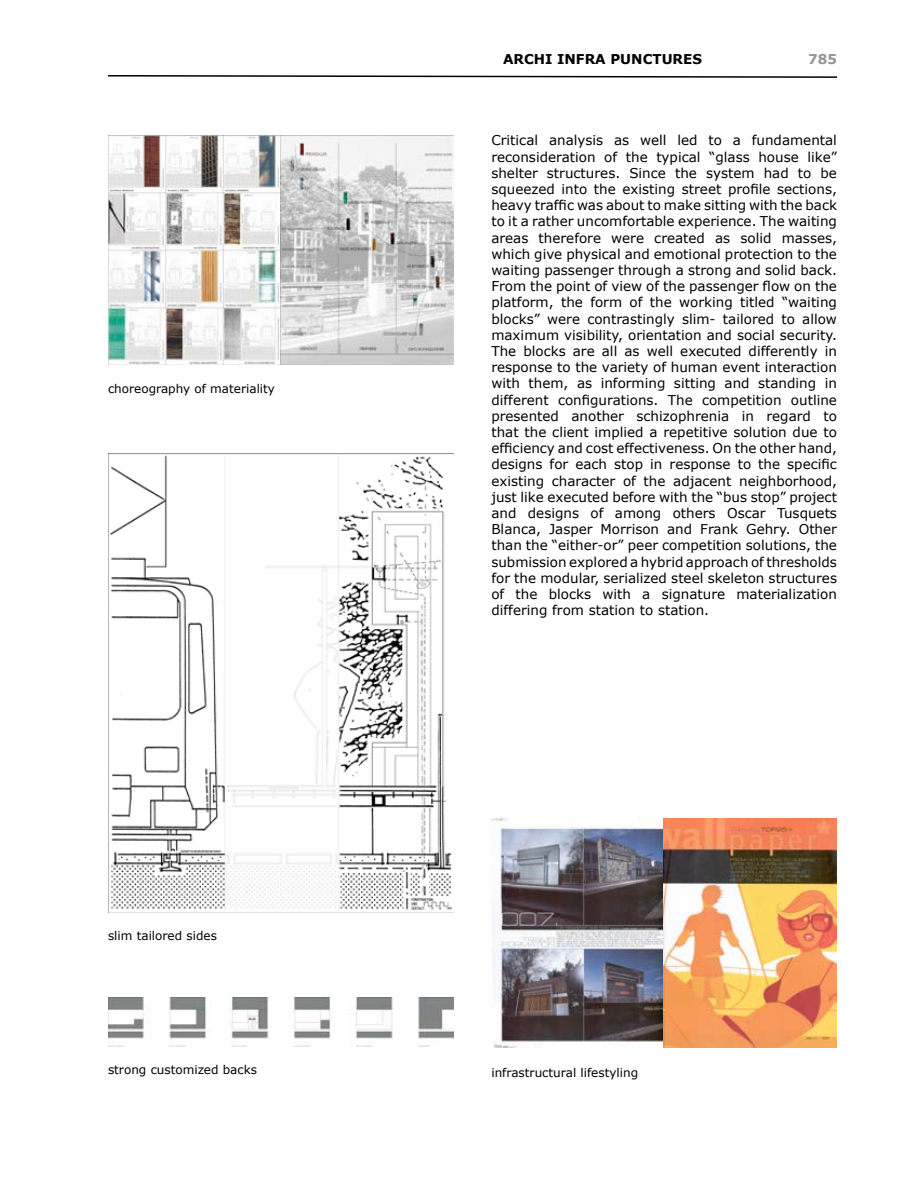
<style>
.page{position:relative;width:918px;height:1188px;background:#fff}
.page>*{position:absolute;margin:0;border:0;box-sizing:border-box;transform-origin:0 0}
.t1{font:13.5px/16.2px "Verdana";color:#000;text-align:justify}
.t2{font:700 13.5px "Verdana";color:#000}
.t3{font:700 13.5px "Verdana";color:#939598}
.t4{font:12px "Verdana";color:#000}
</style>
<div class="page">
<svg style="left:108px;top:75px;width:729px;height:3px"></svg>
<img style="left:108px;top:135px;width:346px;height:229px">
<img style="left:108px;top:453px;width:346px;height:460px">
<img style="left:108px;top:998px;width:346px;height:48px">
<img style="left:491px;top:817px;width:172px;height:231px">
<img style="left:663px;top:818px;width:174px;height:230px">
<p class="t4" style="left:108px;top:381px;width:169px">choreography of materiality</p>
<p class="t4" style="left:108px;top:928px;width:110px">slim tailored sides</p>
<p class="t2" style="left:503px;top:51px;width:64px">ARCHI INF</p>
<p class="t2" style="left:585px;top:51px;width:108px">RA PUN CTU RES</p>
<p class="t3" style="left:808px;top:51px;width:30px">785</p>
<p class="t1" style="left:491px;top:132px;width:347px">Critical analysis as well led to a fundamental reconsideration of the typical “glass house like” shelter structures. Since the system had to be squeezed into the existing street profile sections, heavy traffic was about to make sitting with the back to it a rather uncomfortable experience. The waiting areas therefore were created as solid masses, which give physical and emotional protection to the waiting passenger through a strong and solid back.<br>From the point of view of the passenger flow on the platform, the form of the working titled “waiting blocks” were contrastingly slim- tailored to allow maximum visibility, orientation and social security.<br>The blocks are all as well executed differently in response to the variety of human event interaction with them, as informing sitting and standing in different configurations. The competition outline presented another schizophrenia in regard to that the client implied a repetitive solution due to efficiency and cost effectiveness. On the other hand, designs for each stop in response to the specific existing character of the adjacent neighborhood, just like executed before with the “bus stop” project and designs of among others Oscar Tusquets Blanca, Jasper Morrison and Frank Gehry. Other than the “either-or” peer competition solutions, the submission explored a hybrid approach of thresholds for the modular, serialized steel skeleton structures of the blocks with a signature materialization differing from station to station.</p>
<p class="t4" style="left:108px;top:1062px;width:151px">strong customized backs</p>
<p class="t4" style="left:491px;top:1065px;width:148px">infrastructural lifestyling</p>
</div>
